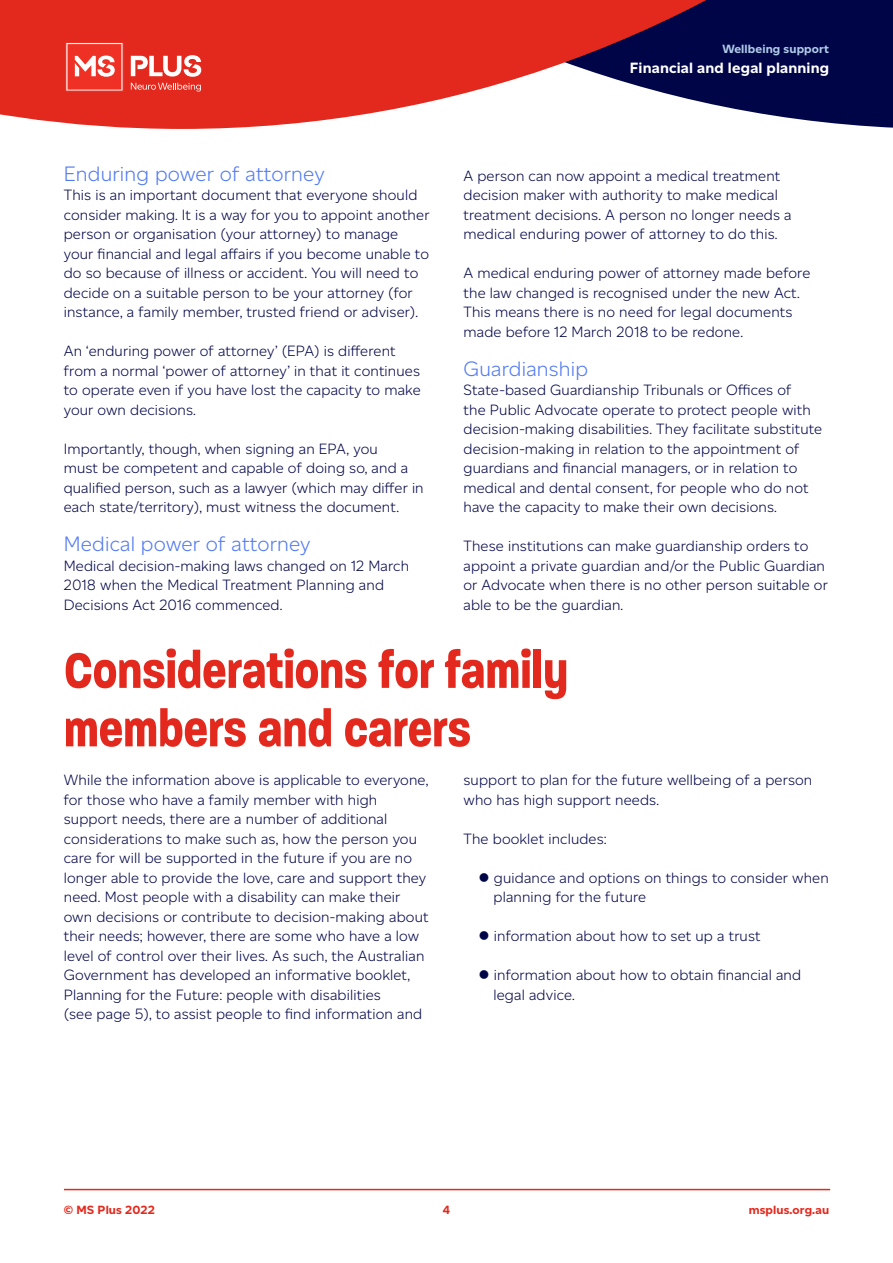
<style>
.page{position:relative;width:893px;height:1263px;background:#fff}
.page>*{position:absolute;margin:0;border:0;box-sizing:border-box;transform-origin:0 0}
.t1{font:700 54px/58.5px "Paralucent Condensed";letter-spacing:-.005em;color:#e3291d}
.t2{font:300 21px "Altform";letter-spacing:.01em;color:#527af2}
.t3{font:300 15px/19.5px "Altform";letter-spacing:.01em;color:#000548}
.t4{font:700 15px "Altform";letter-spacing:.01em;color:#fff}
.t5{font:700 12px "Altform";letter-spacing:.01em;color:#e3291d}
.t6{font:700 12px "Altform";letter-spacing:.01em;color:#b0cae7}
</style>
<div class="page">
<svg style="left:0;top:0;width:893px;height:129px;fill:#e3291d"></svg>
<hr style="left:64px;top:1189px;width:766px;height:1px;background:#e3291d">
<svg style="left:65px;top:42px;width:136px;height:50px"></svg>
<p class="t6" style="left:722px;top:42px;width:108px">Wellbeing support</p>
<p class="t4" style="left:630px;top:59px;width:201px">Financial and legal planning</p>
<h2 class="t2" style="left:64px;top:162px;width:262px">Enduring power of attorney</h2>
<p class="t3" style="left:64px;top:185px;width:367px">This is an important document that everyone should consider making. It is a way for you to appoint another person or organisation (your attorney) to manage your financial and legal affairs if you become unable to do so because of illness or accident. You will need to decide on a suitable person to be your attorney (for instance, a family member, trusted friend or adviser).</p>
<p class="t3" style="left:64px;top:341px;width:359px">An ‘enduring power of attorney’ (EPA) is different from a normal ‘power of attorney’ in that it continues to operate even if you have lost the capacity to make your own decisions.</p>
<p class="t3" style="left:64px;top:439px;width:361px">Importantly, though, when signing an EPA, you<br>must be competent and capable of doing so, and a qualified person, such as a lawyer (which may differ in each state/territory), must witness the document.</p>
<h2 class="t2" style="left:64px;top:533px;width:248px">Medical power of attorney</h2>
<p class="t3" style="left:64px;top:556px;width:347px">Medical decision-making laws changed on 12 March<br>2018 when the Medical Treatment Planning and<br>Decisions Act 2016 commenced.</p>
<p class="t3" style="left:463px;top:166px;width:330px">A person can now appoint a medical treatment decision maker with authority to make medical treatment decisions. A person no longer needs a medical enduring power of attorney to do this.</p>
<p class="t3" style="left:463px;top:263px;width:348px">A medical enduring power of attorney made before the law changed is recognised under the new Act.<br>This means there is no need for legal documents made before 12 March 2018 to be redone.</p>
<h2 class="t2" style="left:463px;top:357px;width:126px">Guardianship</h2>
<p class="t3" style="left:463px;top:380px;width:360px">State-based Guardianship Tribunals or Offices of<br>the Public Advocate operate to protect people with decision-making disabilities. They facilitate substitute decision-making in relation to the appointment of guardians and financial managers, or in relation to medical and dental consent, for people who do not have the capacity to make their own decisions.</p>
<p class="t3" style="left:463px;top:536px;width:366px">These institutions can make guardianship orders to appoint a private guardian and/or the Public Guardian or Advocate when there is no other person suitable or able to be the guardian.</p>
<h1 class="t1" style="left:64px;top:641px;width:506px">Considerations for family members and carers</h1>
<p class="t3" style="left:64px;top:770px;width:366px">While the information above is applicable to everyone, for those who have a family member with high support needs, there are a number of additional considerations to make such as, how the person you care for will be supported in the future if you are no longer able to provide the love, care and support they need. Most people with a disability can make their own decisions or contribute to decision-making about their needs; however, there are some who have a low level of control over their lives. As such, the Australian Government has developed an informative booklet, Planning for the Future: people with disabilities<br>(see page 5), to assist people to find information and</p>
<p class="t3" style="left:463px;top:770px;width:350px">support to plan for the future wellbeing of a person who has high support needs.</p>
<p class="t3" style="left:463px;top:829px;width:145px">The booklet includes:</p>
<p class="t3" style="left:493px;top:868px;width:337px">guidance and options on things to consider when planning for the future</p>
<p class="t3" style="left:494px;top:926px;width:268px">information about how to set up a trust</p>
<p class="t3" style="left:493px;top:965px;width:309px">information about how to obtain financial and legal advice.</p>
<p class="t5" style="left:64px;top:1203px;width:93px">© MS Plus 2022</p>
<p class="t5" style="left:749px;top:1203px;width:82px">msplus.org.au</p>
<p class="t5" style="left:443px;top:1203px;width:9px">4</p>
</div>
